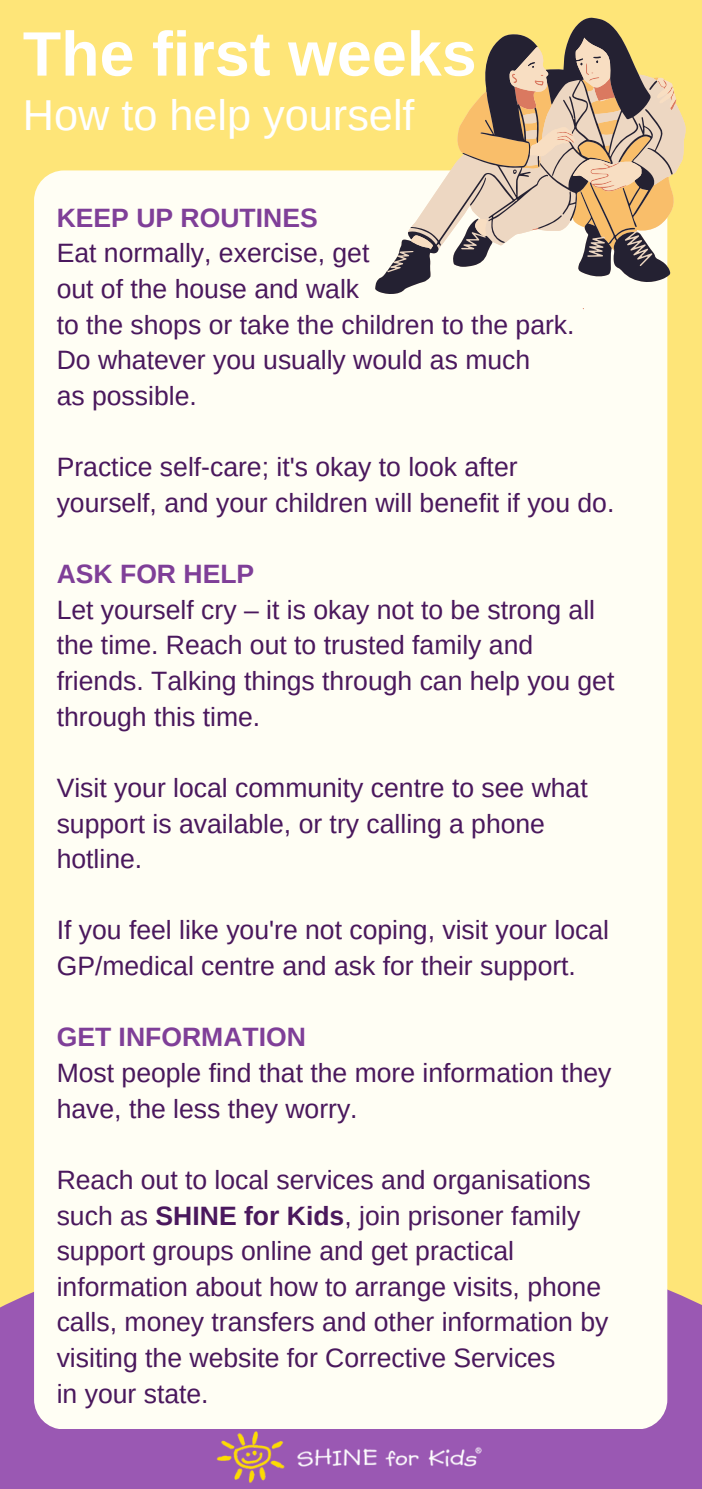
<style>
.page{position:relative;width:702px;height:1489px;background:#fff}
.page>*{position:absolute;margin:0;border:0;box-sizing:border-box;transform-origin:0 0}
.t1{font:700 62.75px "Arimo";color:#fff}
.t2{font:43.25px "Arimo";color:#fff}
.t3{font:26.5px/35.5px "Arimo";color:#4a185d}
.t4{font:700 26.5px "Arimo";color:#7f3f98}
.s1{font-weight:700}
</style>
<div class="page">
<div style="left:0;top:0;width:701px;height:1489px;background:#fee578"></div>
<svg style="left:0;top:1231px;width:701px;height:258px;fill:#9a58b3"></svg>
<div style="left:34px;top:170px;width:633px;height:1258px;background:#fffef4;border-radius:30px"></div>
<img style="left:100px;top:1428px;width:473px;height:61px">
<svg style="left:675px;top:96px;width:10px;height:77px"></svg>
<svg style="left:375px;top:18px;width:296px;height:276px"></svg>
<svg style="left:411px;top:38px;width:264px;height:211px"></svg>
<h2 class="t1" style="left:23px;top:19px;width:455px">The first weeks</h2>
<p class="t2" style="left:23px;top:91px;width:393px">How to help yourself</p>
<p class="t4" style="left:57px;top:203px;width:262px">KEEP UP ROUTINES</p>
<p class="t3" style="left:57px;top:235px;width:314px">Eat normally, exercise, get</p>
<p class="t3" style="left:57px;top:271px;width:304px">out of the house and walk</p>
<p class="t3" style="left:57px;top:307px;width:519px">to the shops or take the children to the park.</p>
<p class="t3" style="left:57px;top:342px;width:475px">Do whatever you usually would as much</p>
<p class="t3" style="left:57px;top:378px;width:141px">as possible.</p>
<p class="t3" style="left:57px;top:449px;width:559px">Practice self-care; it's okay to look after yourself, and your children will benefit if you do.</p>
<p class="t4" style="left:57px;top:559px;width:199px">ASK FOR HELP</p>
<p class="t3" style="left:57px;top:592px;width:559px">Let yourself cry – it is okay not to be strong all the time. Reach out to trusted family and friends. Talking things through can help you get through this time.</p>
<p class="t3" style="left:57px;top:770px;width:532px">Visit your local community centre to see what support is available, or try calling a phone hotline.</p>
<p class="t3" style="left:57px;top:912px;width:553px">If you feel like you're not coping, visit your local<br>GP/medical centre and ask for their support.</p>
<p class="t4" style="left:57px;top:1022px;width:250px">GET INFORMATION</p>
<p class="t3" style="left:57px;top:1055px;width:556px">Most people find that the more information they have, the less they worry.</p>
<p class="t3" style="left:57px;top:1162px;width:553px">Reach out to local services and organisations such as <span class="s1">SHINE for Kids</span>, join prisoner family support groups online and get practical information about how to arrange visits, phone calls, money transfers and other information by visiting the website for Corrective Services</p>
<p class="t3" style="left:57px;top:1375px;width:153px">in your state.</p>
</div>
